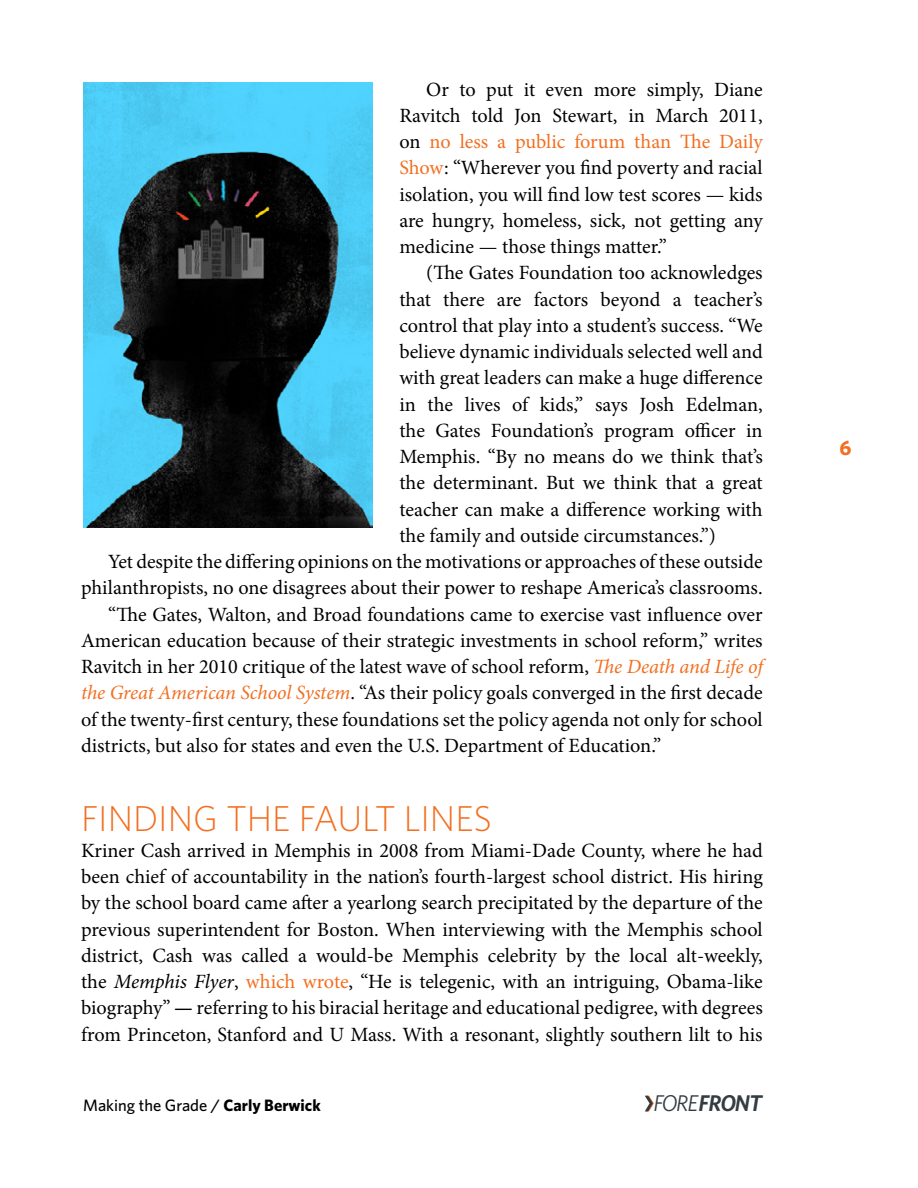
<style>
.page{position:relative;width:918px;height:1188px;background:#fff}
.page>*{position:absolute;margin:0;border:0;box-sizing:border-box;transform-origin:0 0}
.t1{font:300 36px "Whitney";color:#f36f21}
.t2{font:italic 600 22.8px "Whitney";letter-spacing:-.045em;color:#333c42}
.t3{font:700 21px "Whitney";color:#f36f21}
.t4{font:20.25px/26.2px "Minion Pro";letter-spacing:-.005em;color:#000;text-align:justify}
.t5{font:500 16.5px "Whitney";color:#000}
.s1{color:#f36f21}
.s2{font-style:italic;color:#f36f21}
.s3{font-style:italic}
.s4{font-weight:700}
.s5{font-weight:400}
</style>
<div class="page">
<svg style="left:645px;top:1096px;width:9px;height:15px"></svg>
<img style="left:83px;top:82px;width:289px;height:446px">
<p class="t4" style="left:399px;top:76px;width:365px;text-indent:27px">Or to put it even more simply, Diane Ravitch told Jon Stewart, in March 2011, on <span class="s1">no less a public forum than The Daily Show</span>: “Wherever you find poverty and racial isolation, you will find low test scores — kids are hungry, homeless, sick, not getting any medicine — those things matter.”</p>
<p class="t4" style="left:426px;top:260px;width:338px">(The Gates Foundation too acknowledges</p>
<p class="t4" style="left:399px;top:286px;width:365px">that there are factors beyond a teacher’s</p>
<p class="t4" style="left:399px;top:312px;width:365px">control that play into a student’s success. “We</p>
<p class="t4" style="left:399px;top:339px;width:365px">believe dynamic individuals selected well and</p>
<p class="t4" style="left:399px;top:365px;width:365px">with great leaders can make a huge difference</p>
<p class="t4" style="left:399px;top:391px;width:365px">in the lives of kids,” says Josh Edelman,</p>
<p class="t4" style="left:399px;top:417px;width:365px">the Gates Foundation’s program officer in</p>
<p class="t4" style="left:399px;top:444px;width:365px">Memphis. “By no means do we think that’s</p>
<p class="t4" style="left:399px;top:470px;width:365px">the determinant. But we think that a great</p>
<p class="t4" style="left:399px;top:496px;width:365px">teacher can make a difference working with</p>
<p class="t4" style="left:399px;top:522px;width:318px">the family and outside circumstances.”)</p>
<p class="t4" style="left:108px;top:549px;width:656px">Yet despite the differing opinions on the motivations or approaches of these outside</p>
<p class="t4" style="left:81px;top:575px;width:683px">philanthropists, no one disagrees about their power to reshape America’s classrooms.</p>
<p class="t4" style="left:108px;top:601px;width:656px">“The Gates, Walton, and Broad foundations came to exercise vast influence over</p>
<p class="t4" style="left:81px;top:627px;width:683px">American education because of their strategic investments in school reform,” writes</p>
<p class="t4" style="left:81px;top:654px;width:683px">Ravitch in her 2010 critique of the latest wave of school reform, <span class="s2">The Death and Life of</span></p>
<p class="t4" style="left:81px;top:680px;width:683px"><span class="s2">the Great American School System</span>. “As their policy goals converged in the first decade</p>
<p class="t4" style="left:81px;top:706px;width:683px">of the twenty-first century, these foundations set the policy agenda not only for school</p>
<p class="t4" style="left:81px;top:732px;width:582px">districts, but also for states and even the U.S. Department of Education.”</p>
<h1 class="t1" style="left:81px;top:794px;width:412px">FINDING THE FAULT LINES</h1>
<p class="t4" style="left:81px;top:837px;width:683px">Kriner Cash arrived in Memphis in 2008 from Miami-Dade County, where he had been chief of accountability in the nation’s fourth-largest school district. His hiring by the school board came after a yearlong search precipitated by the departure of the previous superintendent for Boston. When interviewing with the Memphis school district, Cash was called a would-be Memphis celebrity by the local alt-weekly, the <span class="s3">Memphis Flyer</span>, <span class="s1">which wrote</span>, “He is telegenic, with an intriguing, Obama-like biography” <span class="s4">—</span> referring to his biracial heritage and educational pedigree, with degrees from Princeton, Stanford and U Mass. With a resonant, slightly southern lilt to his</p>
<p class="t5" style="left:83px;top:1095px;width:239px">Making the Grade / <span class="s4">Carly Berwick</span></p>
<p class="t2" style="left:653px;top:1088px;width:110px"><span class="s5">FORE</span>FRONT</p>
<p class="t3" style="left:840px;top:435px;width:14px">6</p>
</div>
